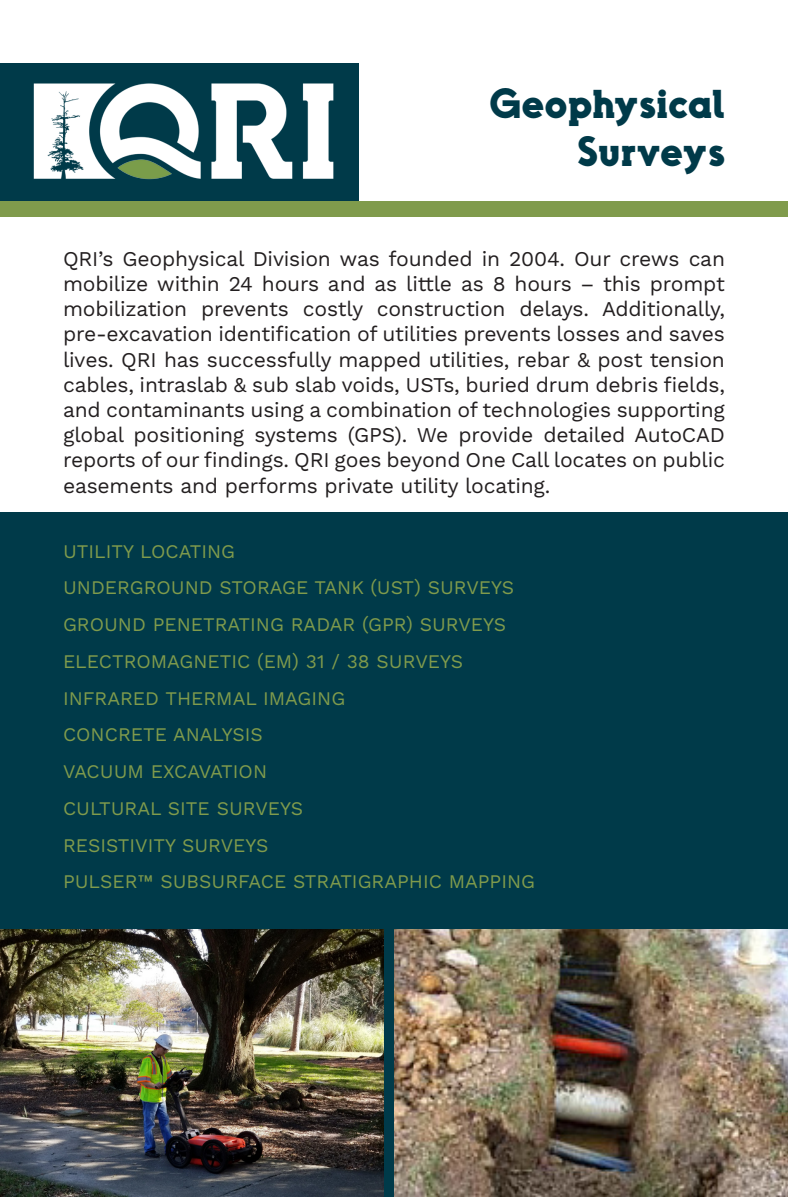
<style>
.page{position:relative;width:788px;height:1197px;background:#fff}
.page>*{position:absolute;margin:0;border:0;box-sizing:border-box;transform-origin:0 0}
.t1{font:700 40.25px "Odudo Slab";letter-spacing:-.005em;color:#003a49}
.t2{font:21px/25.2px "Work Sans";letter-spacing:-.01em;color:#231f20;text-align:justify}
.t3{font:19.25px "Work Sans";color:#809b4c}
</style>
<div class="page">
<div style="left:0;top:63px;width:358px;height:139px;background:#003a49"></div>
<div style="left:0;top:513px;width:788px;height:684px;background:#003a49"></div>
<img style="left:33px;top:83px;width:301px;height:97px">
<div style="left:0;top:202px;width:788px;height:15px;background:#809b4c"></div>
<img style="left:394px;top:929px;width:394px;height:268px">
<img style="left:0;top:929px;width:383px;height:268px">
<p class="t1" style="left:489px;top:77px;width:237px">Geophysical</p>
<p class="t1" style="left:576px;top:125px;width:150px">Surveys</p>
<p class="t2" style="left:63px;top:247px;width:663px">QRI’s Geophysical Division was founded in 2004. Our crews can mobilize within 24 hours and as little as 8 hours – this prompt mobilization prevents costly construction delays. Additionally, pre-excavation identification of utilities prevents losses and saves lives. QRI has successfully mapped utilities, rebar &amp; post tension cables, intraslab &amp; sub slab voids, USTs, buried drum debris fields, and contaminants using a combination of technologies supporting global positioning systems (GPS). We provide detailed AutoCAD reports of our findings. QRI goes beyond One Call locates on public easements and performs private utility locating.</p>
<p class="t3" style="left:63px;top:540px;width:174px">UTILITY LOCATING</p>
<p class="t3" style="left:63px;top:577px;width:452px">UNDERGROUND STORAGE TANK (UST) SURVEYS</p>
<p class="t3" style="left:63px;top:613px;width:444px">GROUND PENETRATING RADAR (GPR) SURVEYS</p>
<p class="t3" style="left:63px;top:650px;width:401px">ELECTROMAGNETIC (EM) 31 / 38 SURVEYS</p>
<p class="t3" style="left:63px;top:687px;width:284px">INFRARED THERMAL IMAGING</p>
<p class="t3" style="left:63px;top:724px;width:201px">CONCRETE ANALYSIS</p>
<p class="t3" style="left:63px;top:760px;width:206px">VACUUM EXCAVATION</p>
<p class="t3" style="left:63px;top:797px;width:242px">CULTURAL SITE SURVEYS</p>
<p class="t3" style="left:63px;top:834px;width:207px">RESISTIVITY SURVEYS</p>
<p class="t3" style="left:63px;top:871px;width:473px">PULSER™ SUBSURFACE STRATIGRAPHIC MAPPING</p>
</div>
